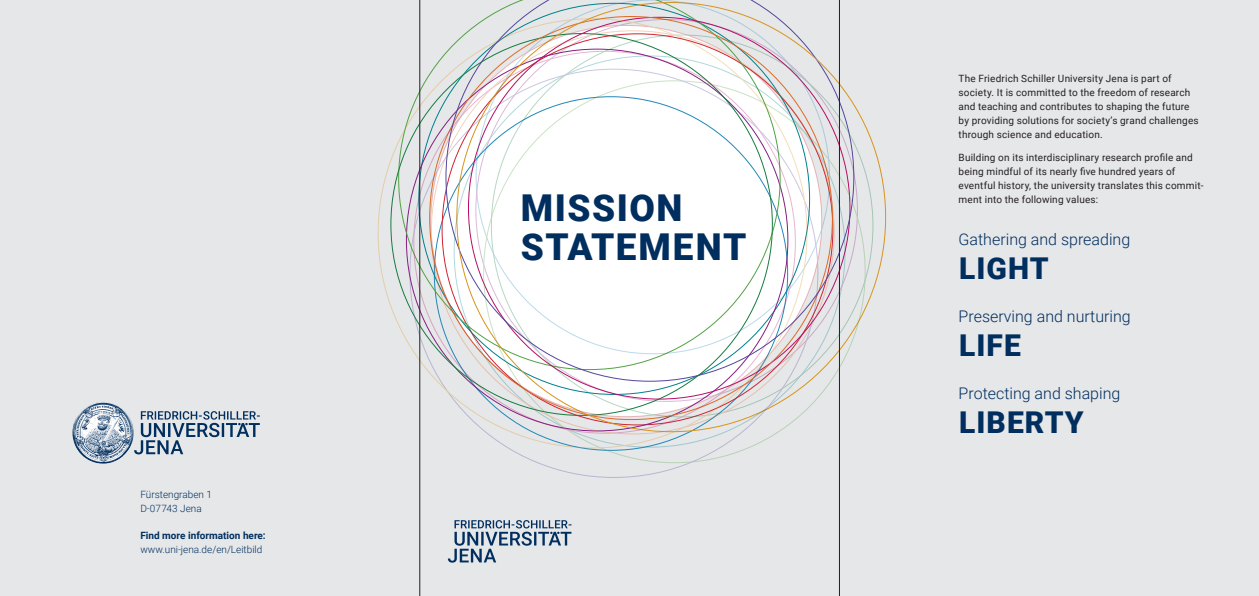
<style>
.page{position:relative;width:1259px;height:596px;background:#fff}
.page>*{position:absolute;margin:0;border:0;box-sizing:border-box;transform-origin:0 0}
.t1{font:900 37px "Roboto";letter-spacing:.04em;color:#002e5e}
.t2{font:900 30px "Roboto";letter-spacing:.035em;color:#002e5e}
.t3{font:300 16px "Roboto";color:#002e5e}
.t4{font:10px/14px "Roboto";letter-spacing:.015em;color:#231f20}
.t5{font:300 10px "Roboto";color:#002e5e}
.t6{font:700 10px "Roboto";color:#002e5e}
</style>
<div class="page">
<div style="left:0;top:0;width:1259px;height:595px;background:#e6e7e9"></div>
<svg style="left:431px;top:25px;width:390px;height:391px;fill:#fff"></svg>
<svg style="left:398px;top:0;width:47px;height:370px"></svg>
<svg style="left:445px;top:0;width:409px;height:381px"></svg>
<svg style="left:448px;top:520px;width:123px;height:42px"></svg>
<hr style="left:419px;top:0;width:1px;height:595px;background:#231f20">
<hr style="left:839px;top:0;width:1px;height:595px;background:#231f20">
<img style="left:72px;top:401px;width:62px;height:62px;border-radius:31px">
<svg style="left:134px;top:411px;width:126px;height:43px"></svg>
<p class="t5" style="left:140px;top:487px;width:73px">Fürstengraben 1</p>
<p class="t5" style="left:140px;top:501px;width:63px">D-07743 Jena</p>
<p class="t6" style="left:140px;top:528px;width:127px">Find more information here:</p>
<p class="t5" style="left:140px;top:542px;width:123px">www.uni-jena.de/en/Leitbild</p>
<p class="t1" style="left:521px;top:181px;width:163px">MISSION</p>
<p class="t1" style="left:521px;top:220px;width:227px">STATEMENT</p>
<p class="t4" style="left:958px;top:71px;width:241px">The Friedrich Schiller University Jena is part of society. It is committed to the freedom of research and teaching and contributes to shaping the future by providing solutions for society’s grand challenges through science and education.</p>
<p class="t4" style="left:958px;top:150px;width:246px">Building on its interdisciplinary research profile and being mindful of its nearly five hundred years of eventful history, the university translates this commit&shy;ment into the following values:</p>
<p class="t3" style="left:958px;top:227px;width:173px">Gathering and spreading</p>
<p class="t2" style="left:959px;top:247px;width:91px">LIGHT</p>
<p class="t3" style="left:958px;top:304px;width:174px">Preserving and nurturing</p>
<p class="t2" style="left:959px;top:324px;width:63px">LIFE</p>
<p class="t3" style="left:958px;top:381px;width:163px">Protecting and shaping</p>
<p class="t2" style="left:959px;top:401px;width:126px">LIBERTY</p>
</div>
